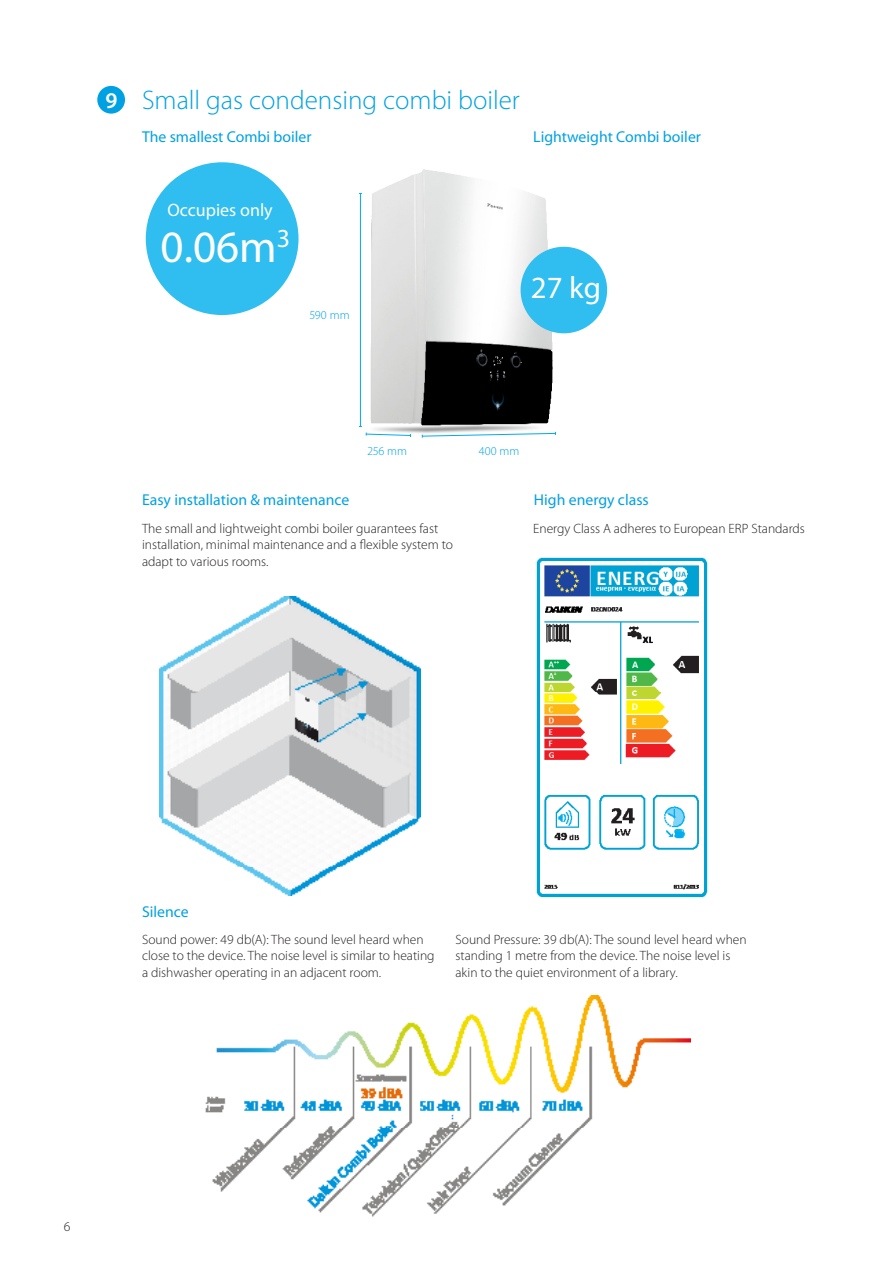
<style>
.page{position:relative;width:893px;height:1263px;background:#fff}
.page>*{position:absolute;margin:0;border:0;box-sizing:border-box;transform-origin:0 0}
._01_TITLE_3{font:45px "Myriad Pro";color:#fff}
._01_TITLE_3-2{font:30.9px "Myriad Pro";color:#fff}
.Arrow_list{font:300 27px "Myriad Pro";color:#00a1e3}
.t1{font:600 22.5px "Myriad Pro";color:#fff}
._01_TITLE_3-3{font:18px "Myriad Pro";color:#fff}
.Arrow_list-2{font:15.75px "Myriad Pro";color:#00a1e3}
.Paragraph_Style4{font:300 13.5px/16.5px "Myriad Pro";color:#231f20}
.list{font:300 12.15px "Myriad Pro";letter-spacing:.01em;color:#00a1e3}
</style>
<div class="page">
<img style="left:159px;top:597px;width:262px;height:298px">
<img style="left:536px;top:557px;width:172px;height:341px">
<div style="left:146px;top:162px;width:152px;height:153px;background:#2fbeef;border-radius:50%"></div>
<div style="left:97px;top:86px;width:28px;height:28px;background:#00a1e3;border-radius:50%"></div>
<img style="left:365px;top:169px;width:202px;height:269px">
<hr style="left:360px;top:193px;width:1px;height:233px;background:#00abe9">
<svg style="left:365px;top:433px;width:46px;height:4px"></svg>
<svg style="left:422px;top:432px;width:134px;height:6px"></svg>
<div style="left:521px;top:247px;width:86px;height:86px;background:#2fbeef;border-radius:50%"></div>
<img style="left:205px;top:996px;width:486px;height:221px">
<p class="t1" style="left:105px;top:86px;width:14px">9</p>
<p class="Arrow_list" style="left:142px;top:85px;width:379px">Small gas condensing combi boiler</p>
<p class="Arrow_list-2" style="left:142px;top:128px;width:171px">The smallest Combi boiler</p>
<p class="Arrow_list-2" style="left:533px;top:128px;width:169px">Lightweight Combi boiler</p>
<p class="_01_TITLE_3-3" style="left:167px;top:200px;width:107px">Occupies only</p>
<p class="_01_TITLE_3" style="left:161px;top:222px;width:131px">0.06m<sup>3</sup></p>
<p class="list" style="left:310px;top:308px;width:41px">590 mm</p>
<p class="_01_TITLE_3-2" style="left:531px;top:271px;width:72px">27 kg</p>
<p class="list" style="left:368px;top:444px;width:41px">256 mm</p>
<p class="list" style="left:479px;top:444px;width:42px">400 mm</p>
<p class="Arrow_list-2" style="left:142px;top:491px;width:209px">Easy installation &amp; maintenance</p>
<p class="Arrow_list-2" style="left:534px;top:491px;width:116px">High energy class</p>
<p class="Paragraph_Style4" style="left:142px;top:520px;width:313px">The small and lightweight combi boiler guarantees fast installation, minimal maintenance and a flexible system to adapt to various rooms.</p>
<p class="Paragraph_Style4" style="left:533px;top:520px;width:273px">Energy Class A adheres to European ERP Standards</p>
<p class="Arrow_list-2" style="left:142px;top:903px;width:48px">Silence</p>
<p class="Paragraph_Style4" style="left:142px;top:931px;width:294px">Sound power: 49 db(A): The sound level heard when close to the device. The noise level is similar to heating a dishwasher operating in an adjacent room.</p>
<p class="Paragraph_Style4" style="left:455px;top:931px;width:293px">Sound Pressure: 39 db(A): The sound level heard when standing 1 metre from the device. The noise level is akin to the quiet environment of a library.</p>
<p class="Paragraph_Style4" style="left:64px;top:1218px;width:8px">6</p>
</div>
